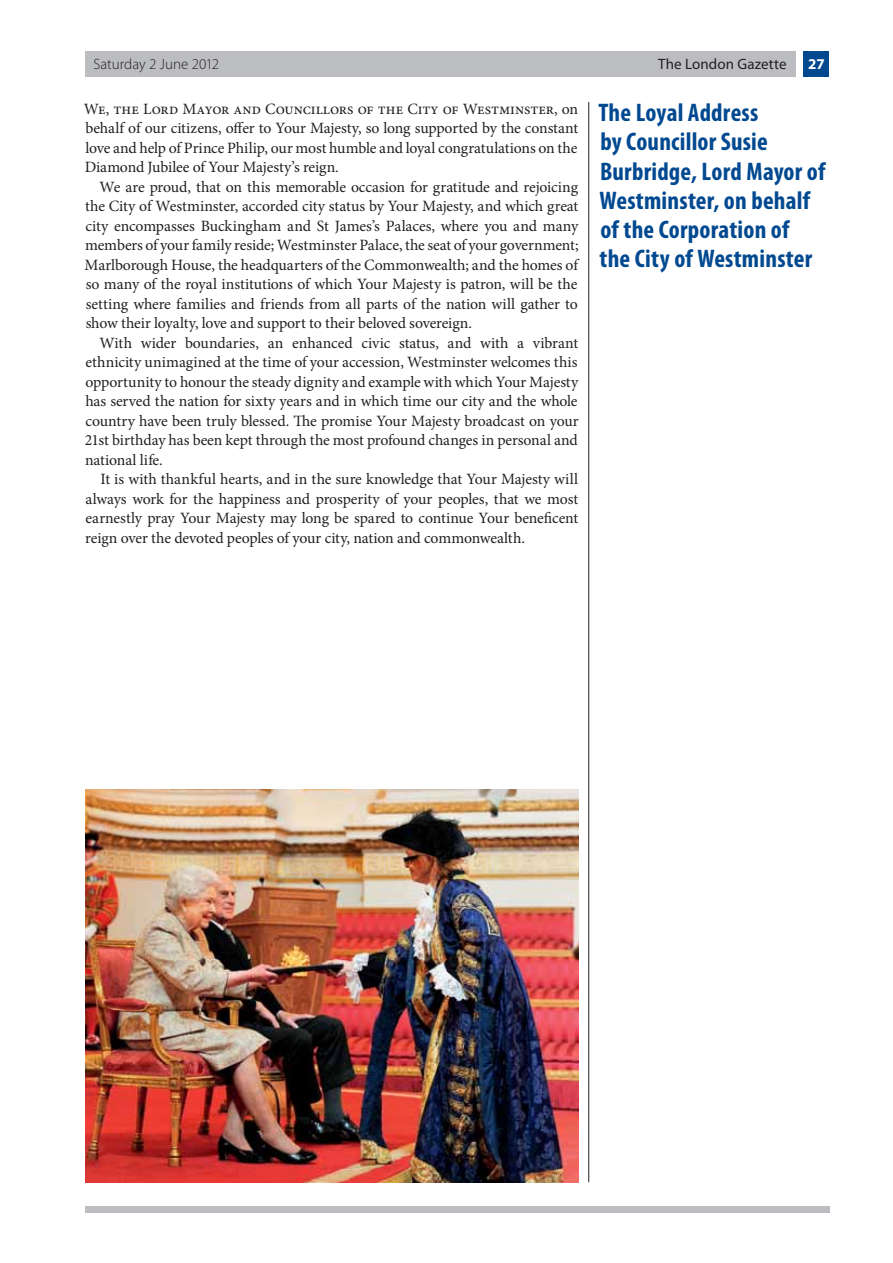
<style>
.page{position:relative;width:893px;height:1263px;background:#fff}
.page>*{position:absolute;margin:0;border:0;box-sizing:border-box;transform-origin:0 0}
.t1{font:700 condensed 25.5px/29.2px "Myriad Pro";letter-spacing:.01em;color:#004990}
.t2{font:15.75px/19.5px "Minion Pro";letter-spacing:-.01em;color:#231f20;text-align:justify}
.t3{font:300 15px "Myriad Pro";color:#231f20}
.t4{font:15px "Myriad Pro";letter-spacing:.005em;color:#231f20}
.t5{font:700 15px "Myriad Pro";color:#fff}
</style>
<div class="page">
<hr style="left:588px;top:102px;width:1px;height:1080px;background:#231f20">
<div style="left:85px;top:51px;width:710px;height:26px;background:#bbbdc0"></div>
<div style="left:85px;top:1206px;width:744px;height:7px;background:#bbbdc0"></div>
<div style="left:804px;top:51px;width:25px;height:26px;background:#004990"></div>
<img style="left:85px;top:789px;width:493px;height:393px">
<p class="t3" style="left:94px;top:55px;width:127px">Saturday 2 June 2012</p>
<p class="t4" style="left:658px;top:59px;width:130px">The London Gazette</p>
<p class="t5" style="left:808px;top:55px;width:18px">27</p>
<p class="t2" style="left:84px;top:100px;width:496px">We, the Lord Mayor and Councillors of the City of Westminster, on behalf of our citizens, offer to Your Majesty, so long supported by the constant love and help of Prince Philip, our most humble and loyal congratulations on the Diamond Jubilee of Your Majesty’s reign.</p>
<p class="t2" style="left:85px;top:178px;width:496px;text-align:left;text-indent:15px">We are proud, that on this memorable occasion for gratitude and rejoicing the City of Westminster, accorded city status by Your Majesty, and which great city encompasses Buckingham and St James’s Palaces, where you and many members of your family reside; Westminster Palace, the seat of your government; Marlborough House, the headquarters of the Commonwealth; and the homes of so many of the royal institutions of which Your Majesty is patron, will be the setting where families and friends from all parts of the nation will gather to show their loyalty, love and support to their beloved sovereign.</p>
<p class="t2" style="left:85px;top:334px;width:495px;text-indent:15px">With wider boundaries, an enhanced civic status, and with a vibrant ethnicity unimagined at the time of your accession, Westminster welcomes this opportunity to honour the steady dignity and example with which Your Majesty has served the nation for sixty years and in which time our city and the whole country have been truly blessed. The promise Your Majesty broadcast on your 21st birthday has been kept through the most profound changes in personal and national life.</p>
<p class="t2" style="left:85px;top:471px;width:494px;text-indent:15px">It is with thankful hearts, and in the sure knowledge that Your Majesty will always work for the happiness and prosperity of your peoples, that we most earnestly pray Your Majesty may long be spared to continue Your beneficent reign over the devoted peoples of your city, nation and commonwealth.</p>
<h1 class="t1" style="left:598px;top:101px;width:229px">The Loyal Address<br>by Councillor Susie<br>Burbridge, Lord Mayor of<br>Westminster, on behalf of the Corporation of<br>the City of Westminster</h1>
</div>
